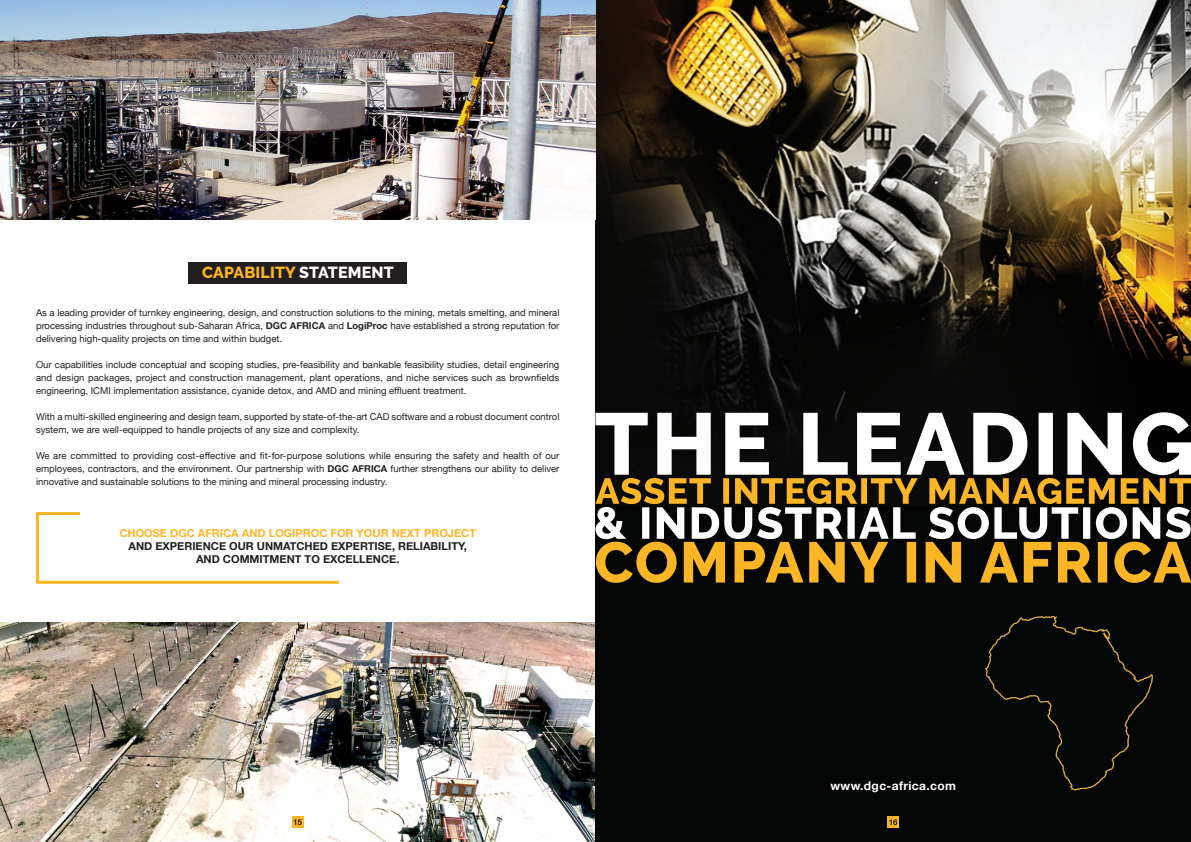
<style>
.page{position:relative;width:1191px;height:842px;background:#fff}
.page>*{position:absolute;margin:0;border:0;box-sizing:border-box;transform-origin:0 0}
.t1{font:800 16px "Raleway";letter-spacing:.01em;color:#fcb525}
.t2{font:700 12px "Helvetica Neue";letter-spacing:.03em;color:#fff}
.t3{font:700 11px "Helvetica Neue";color:#231f20}
.t4{font:700 11px "Helvetica Neue";color:#fcb525}
.t5{font:9.5px/13px "Helvetica Neue";color:#231f20}
.s1{color:#fff}
.s2{font-weight:700}
</style>
<div class="page">
<img style="left:0;top:622px;width:595px;height:220px">
<div style="left:292px;top:816px;width:11px;height:12px;background:#fcb525"></div>
<svg style="left:294px;top:819px;width:8px;height:6px"></svg>
<div style="left:595px;top:0;width:596px;height:842px;background:#040605"></div>
<img style="left:595px;top:0;width:596px;height:412px">
<svg style="left:595px;top:412px;width:596px;height:171px"></svg>
<img style="left:985px;top:616px;width:168px;height:175px">
<div style="left:188px;top:262px;width:219px;height:21px;background:#231f20"></div>
<svg style="left:36px;top:512px;width:304px;height:72px"></svg>
<img style="left:0;top:0;width:595px;height:220px">
<div style="left:887px;top:816px;width:12px;height:12px;background:#fcb525"></div>
<svg style="left:889px;top:819px;width:8px;height:6px"></svg>
<p class="t1" style="left:202px;top:264px;width:193px">CAPABILITY <span class="s1">STATEMENT</span></p>
<p class="t5" style="left:36px;top:307px;width:525px;text-align:justify">As a leading provider of turnkey engineering, design, and construction solutions to the mining, metals smelting, and mineral processing industries throughout sub-Saharan Africa, <span class="s2">DGC AFRICA</span> and <span class="s2">LogiProc</span> have established a strong reputation for delivering high-quality projects on time and within budget.</p>
<p class="t5" style="left:36px;top:359px;width:525px">Our capabilities include conceptual and scoping studies, pre-feasibility and bankable feasibility studies, detail engineering and design packages, project and construction management, plant operations, and niche services such as brownfields</p>
<p class="t5" style="left:36px;top:385px;width:432px">engineering, ICMI implementation assistance, cyanide detox, and AMD and mining effluent treatment.</p>
<p class="t5" style="left:36px;top:411px;width:525px">With a multi-skilled engineering and design team, supported by state-of-the-art CAD software and a robust document control system, we are well-equipped to handle projects of any size and complexity.</p>
<p class="t5" style="left:36px;top:450px;width:525px">We are committed to providing cost-effective and fit-for-purpose solutions while ensuring the safety and health of our</p>
<p class="t5" style="left:36px;top:463px;width:525px">employees, contractors, and the environment. Our partnership with <span class="s2">DGC AFRICA</span> further strengthens our ability to deliver innovative and sustainable solutions to the mining and mineral processing industry.</p>
<p class="t4" style="left:119px;top:525px;width:358px">CHOOSE DGC AFRICA AND LOGIPROC FOR YOUR NEXT PROJECT</p>
<p class="t3" style="left:129px;top:538px;width:340px">AND EXPERIENCE OUR UNMATCHED EXPERTISE, RELIABILITY,</p>
<p class="t3" style="left:196px;top:551px;width:205px">AND COMMITMENT TO EXCELLENCE.</p>
<p class="t2" style="left:830px;top:776px;width:127px">www.dgc-africa.com</p>
</div>
